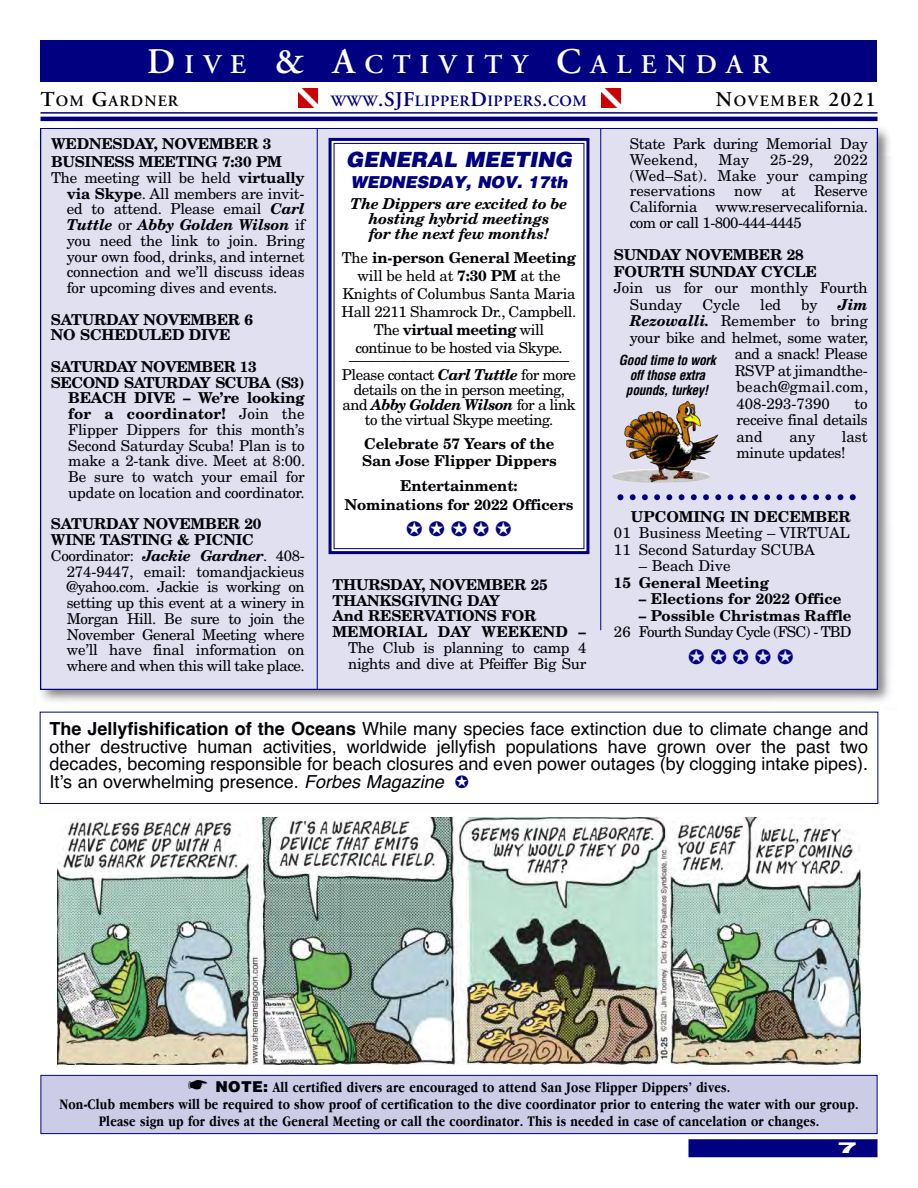
<style>
.page{position:relative;width:918px;height:1188px;background:#fff}
.page>*{position:absolute;margin:0;border:0;box-sizing:border-box;transform-origin:0 0}
.t1{font:600 27px "Adobe Garamond";letter-spacing:.34em;color:#fff}
.t2{font:italic 900 21px "Helvetica";letter-spacing:-.005em;color:#000080}
.t3{font:18px/17.7px "Helvetica";color:#000006;text-align:justify}
.t4{font:italic 900 16.5px "Helvetica";letter-spacing:-.015em;color:#000080}
.t5{font:600 15.75px "Adobe Garamond";letter-spacing:.035em;color:#000080}
.t6{font:600 15.75px "Adobe Garamond";letter-spacing:.085em;color:#000006}
.t7{font:15px/15.8px "New Century Schlbk";letter-spacing:-.02em;color:#000006;text-align:justify}
.t8{font:700 15px/15.8px "New Century Schlbk";letter-spacing:-.01em;color:#000006}
.t9{font:700 15px "Apple Garamond";letter-spacing:.015em;color:#000006}
.t10{font:15px/16.5px "New Century Schlbk";color:#000006}
.t11{font:italic 700 15px/15px "New Century Schlbk";letter-spacing:-.01em;color:#000006;text-align:center}
.t12{font:700 15px "New Century Schlbk";letter-spacing:-.03em;color:#000006}
.t13{font:15px "New Century Schlbk";letter-spacing:-.055em;color:#000006}
.t14{font:700 15px "New Century Schlbk";letter-spacing:.01em;color:#000006}
.t15{font:15px "New Century Schlbk";letter-spacing:.025em;color:#000006}
.t16{font:900 15px "Helvetica";color:#fff;scale:2 1}
.t17{font:italic 700 condensed 13.5px/15px "Helvetica";letter-spacing:-.02em;color:#000006;text-align:center}
.s1{font-size:36px}
.s2{font-size:21px}
.s3{font-weight:700}
.s4{font-weight:700;font-style:italic}
.s5{font-weight:400}
.s6{font-style:italic}
.s7{font-family:"Helvetica";font-weight:900}
</style>
<div class="page">
<img style="left:40px;top:121px;width:850px;height:581px">
<div style="left:41px;top:129px;width:836px;height:560px;background:#e0e0f0"></div>
<div style="left:40px;top:40px;width:838px;height:42px;background:#000080"></div>
<hr style="left:40px;top:112px;width:838px;height:2px;background:#000080">
<hr style="left:40px;top:117px;width:838px;height:4px;background:#000080">
<div style="left:688px;top:1139px;width:190px;height:18px;background:#000080"></div>
<img style="left:602px;top:89px;width:18px;height:18px">
<img style="left:298px;top:89px;width:19px;height:18px">
<div style="left:41px;top:1076px;width:836px;height:57px;background:#cccce6"></div>
<div style="left:40px;top:1075px;width:838px;height:59px;border:1px solid #000080"></div>
<hr style="left:317px;top:128px;width:1px;height:562px;background:#000080">
<hr style="left:600px;top:128px;width:1px;height:502px;background:#000080">
<div style="left:335px;top:144px;width:248px;height:404px;background:#fff"></div>
<div style="left:329px;top:138px;width:260px;height:416px;border:3px solid #000080"></div>
<div style="left:334px;top:143px;width:250px;height:406px;border:1px solid #000080"></div>
<svg style="left:617px;top:494px;width:239px;height:6px"></svg>
<img style="left:612px;top:401px;width:107px;height:82px">
<img style="left:58px;top:817px;width:802px;height:248px">
<div style="left:40px;top:712px;width:838px;height:92px;border:1px solid #000080"></div>
<h1 class="t1" style="left:147px;top:54px;width:624px"><span class="s1">D</span>IVE <span class="s1">&amp; A</span>CTIVITY <span class="s1">C</span>ALENDAR</h1>
<p class="t6" style="left:40px;top:95px;width:139px"><span class="s2">T</span>OM <span class="s2">G</span>ARDNER</p>
<p class="t5" style="left:331px;top:95px;width:258px">WWW<span class="s2">.SJF</span>LIPPER<span class="s2">D</span>IPPERS<span class="s2">.</span>COM</p>
<p class="t6" style="left:716px;top:95px;width:162px"><span class="s2">N</span>OVEMBER <span class="s2">2021</span></p>
<p class="t8" style="left:51px;top:136px;width:232px;line-height:18px">WEDNESDAY, NOVEMBER 3<br>BUSINESS MEETING 7:30 PM</p>
<p class="t7" style="left:67px;top:171px;width:240px;text-indent:-16px">The meeting will be held <span class="s3">virtually via Skype</span>. All members are invit&shy;ed to attend. Please email <span class="s4">Carl Tuttle</span> or <span class="s4">Abby Golden Wilson</span> if you need the link to join. Bring your own food, drinks, and internet connection and we’ll discuss ideas for upcoming dives and events.</p>
<p class="t8" style="left:51px;top:313px;width:204px">SATURDAY NOVEMBER 6<br>NO SCHEDULED DIVE</p>
<p class="t12" style="left:51px;top:361px;width:207px">SATURDAY NOVEMBER 13</p>
<p class="t12" style="left:51px;top:377px;width:255px">SECOND SATURDAY SCUBA (S3)</p>
<p class="t8" style="left:68px;top:392px;width:238px">BEACH DIVE – We’re looking</p>
<p class="t14" style="left:68px;top:408px;width:238px">for a coordinator! <span class="s5">Join the</span></p>
<p class="t7" style="left:68px;top:423px;width:238px">Flipper Dippers for this month’s</p>
<p class="t7" style="left:68px;top:439px;width:238px">Second Saturday Scuba! Plan is to</p>
<p class="t7" style="left:68px;top:455px;width:239px">make a 2-tank dive. Meet at 8:00.</p>
<p class="t7" style="left:68px;top:470px;width:238px">Be sure to watch your email for</p>
<p class="t7" style="left:68px;top:486px;width:238px">update on location and coordinator.</p>
<p class="t8" style="left:51px;top:518px;width:212px">SATURDAY NOVEMBER 20</p>
<p class="t8" style="left:51px;top:533px;width:204px">WINE TASTING &amp; PICNIC</p>
<p class="t7" style="left:51px;top:549px;width:255px">Coordinator: <span class="s4">Jackie Gardner</span>. 408-</p>
<p class="t7" style="left:67px;top:565px;width:239px">274-9447, email: tomandjackieus</p>
<p class="t7" style="left:67px;top:581px;width:239px">@yahoo.com. Jackie is working on</p>
<p class="t7" style="left:67px;top:596px;width:239px">setting up this event at a winery in</p>
<p class="t7" style="left:67px;top:612px;width:239px">Morgan Hill. Be sure to join the</p>
<p class="t7" style="left:67px;top:628px;width:239px">November General Meeting where</p>
<p class="t7" style="left:67px;top:644px;width:239px">we’ll have final information on</p>
<p class="t7" style="left:67px;top:659px;width:239px">where and when this will take place.</p>
<h2 class="t2" style="left:346px;top:145px;width:228px">GENERAL MEETING</h2>
<p class="t4" style="left:351px;top:172px;width:218px">WEDNESDAY, NOV. 17th</p>
<p class="t11" style="left:351px;top:198px;width:218px">The Dippers are excited to be hosting hybrid meetings<br>for the next few months!</p>
<p class="t7" style="left:342px;top:251px;width:236px;line-height:18px;text-align:center">The <span class="s3">in-person General Meeting </span>will be held at <span class="s3">7:30 PM</span> at the<br>Knights of Columbus Santa Maria<br>Hall 2211 Shamrock Dr., Campbell.<br>The <span class="s3">virtual meeting</span> will<br>continue to be hosted via Skype.</p>
<p class="t7" style="left:342px;top:354px;width:236px;line-height:15px;text-align:center">––––––––––––––––––––––––––––<br>Please contact <span class="s4">Carl Tuttle</span> for more details on the in person meeting, and <span class="s4">Abby Golden Wilson</span> for a link to the virtual Skype meeting.</p>
<p class="t8" style="left:362px;top:437px;width:196px;line-height:16.5px">Celebrate 57 Years of the<br>San Jose Flipper Dippers</p>
<p class="t8" style="left:345px;top:477px;width:230px;line-height:19.5px;text-align:center">Entertainment:<br>Nominations for 2022 Officers</p>
<p class="t8" style="left:332px;top:578px;width:255px">THURSDAY, NOVEMBER 25<br>THANKSGIVING DAY<br>And RESERVATIONS FOR<br>MEMORIAL DAY WEEKEND –</p>
<p class="t7" style="left:348px;top:641px;width:240px">The Club is planning to camp 4 nights and dive at Pfeiffer Big Sur</p>
<p class="t7" style="left:630px;top:137px;width:240px">State Park during Memorial Day<br>Weekend,</p>
<p class="t7" style="left:718px;top:153px;width:32px">May</p>
<p class="t7" style="left:770px;top:153px;width:45px">25-29,</p>
<p class="t7" style="left:630px;top:153px;width:240px;text-indent:204px">2022 (Wed–Sat). Make your camping reservations now at Reserve California www.reservecalifornia. com or call 1-800-444-4445</p>
<p class="t8" style="left:614px;top:248px;width:204px;line-height:16.5px">SUNDAY NOVEMBER 28<br>FOURTH SUNDAY CYCLE</p>
<p class="t10" style="left:630px;top:281px;width:240px;text-indent:-16px">Join us for our monthly Fourth<br>Sunday</p>
<p class="t7" style="left:702px;top:298px;width:39px">Cycle</p>
<p class="t7" style="left:760px;top:298px;width:22px">led</p>
<p class="t7" style="left:801px;top:298px;width:18px">by</p>
<p class="t11" style="left:838px;top:298px;width:31px">Jim</p>
<p class="t10" style="left:630px;top:314px;width:240px"><span class="s4">Rezowalli.</span> Remember to bring</p>
<p class="t7" style="left:630px;top:331px;width:240px">your bike and helmet, some water,</p>
<p class="t7" style="left:735px;top:347px;width:134px">and a snack! Please</p>
<p class="t7" style="left:735px;top:364px;width:134px">RSVP at jimandthe-</p>
<p class="t15" style="left:737px;top:381px;width:133px">beach@gmail.com,</p>
<p class="t10" style="left:737px;top:396px;width:95px">408-293-7390</p>
<p class="t17" style="left:619px;top:353px;width:98px">Good time to work off those extra pounds, turkey!</p>
<p class="t7" style="left:737px;top:396px;width:133px;line-height:16.5px;text-indent:118px">to receive final details and</p>
<p class="t7" style="left:737px;top:429px;width:133px;line-height:16.5px;text-indent:105px">last minute updates!</p>
<p class="t7" style="left:790px;top:430px;width:27px">any</p>
<p class="t8" style="left:631px;top:510px;width:221px">UPCOMING IN DECEMBER</p>
<p class="t10" style="left:614px;top:526px;width:237px">01 Business Meeting – VIRTUAL<br>11 Second Saturday SCUBA</p>
<p class="t10" style="left:639px;top:559px;width:93px">– Beach Dive</p>
<p class="t8" style="left:614px;top:576px;width:157px">15 General Meeting</p>
<p class="t8" style="left:639px;top:593px;width:204px">– Elections for 2022 Office</p>
<p class="t8" style="left:639px;top:609px;width:214px">– Possible Christmas Raffle</p>
<p class="t13" style="left:614px;top:626px;width:239px">26 Fourth Sunday Cycle (FSC) - TBD</p>
<p class="t3" style="left:50px;top:720px;width:820px"><span class="s3">The Jellyfishification of the Oceans</span> While many species face extinction due to climate change and other destructive human activities, worldwide jellyfish populations have grown over the past two decades, becoming responsible for beach closures and even power outages (by clogging intake pipes).<br>It’s an overwhelming presence. <span class="s6">Forbes Magazine</span></p>
<p class="t9" style="left:215px;top:1081px;width:516px"><span class="s7">NOTE:</span> All certified divers are encouraged to attend San Jose Flipper Dippers’ dives.</p>
<p class="t9" style="left:59px;top:1098px;width:801px">Non-Club members will be required to show proof of certification to the dive coordinator prior to entering the water with our group.</p>
<p class="t9" style="left:99px;top:1115px;width:722px">Please sign up for dives at the General Meeting or call the coordinator. This is needed in case of cancelation or changes.</p>
<p class="t16" style="left:837px;top:1138px;width:12px">7</p>
</div>
